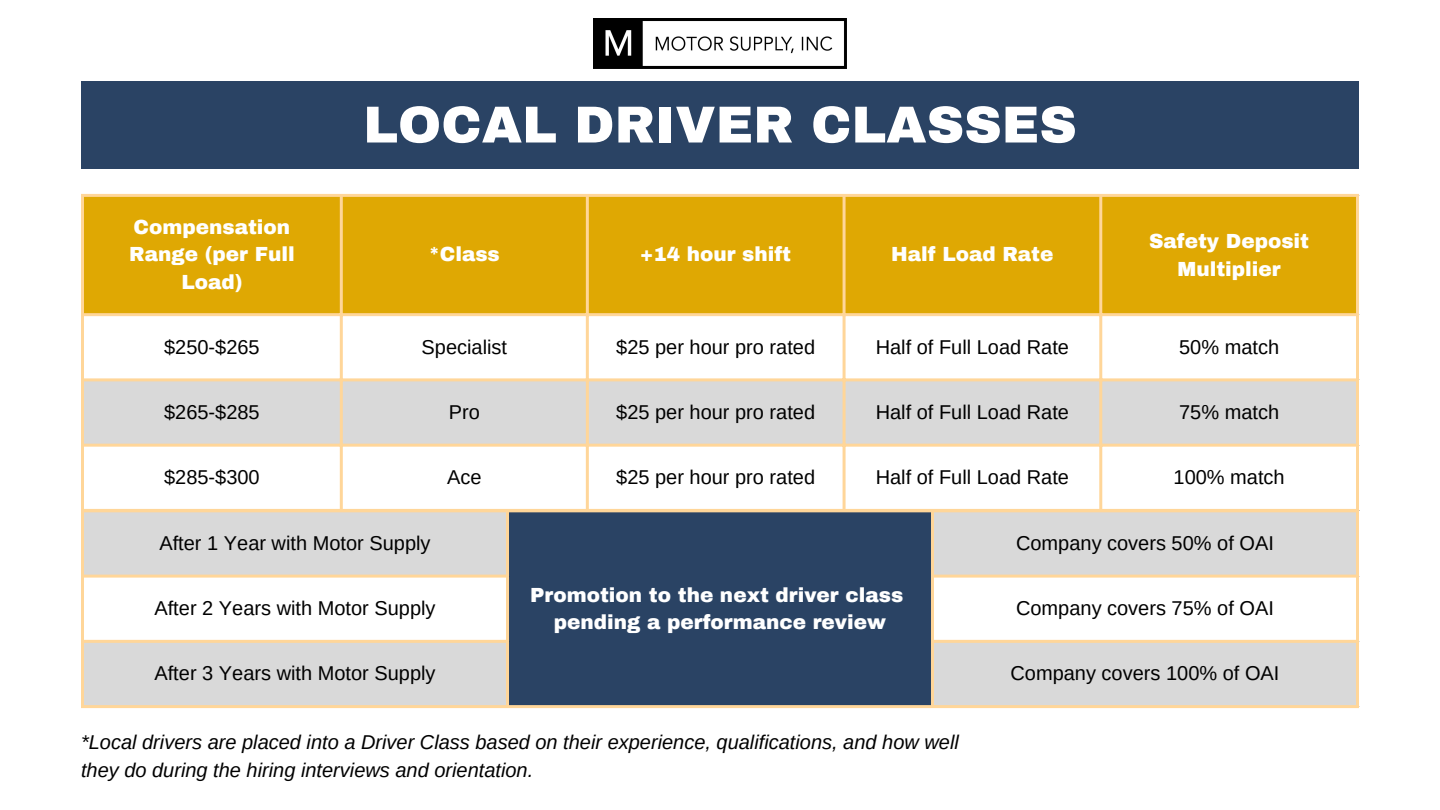
<style>
.page{position:relative;width:1440px;height:810px;background:#fff}
.page>*{position:absolute;margin:0;border:0;box-sizing:border-box;transform-origin:0 0}
.t1{font:900 52px "Archivo";color:#fff}
.t2{font:20px "Arimo";color:#000}
.t3{font:900 20px/27.8px "Archivo";color:#fff;text-align:center}
.t4{font:italic 20px/27.8px "Arimo";color:#000}
</style>
<div class="page">
<div style="left:81px;top:81px;width:1278px;height:87px;background:#2a4364"></div>
<div style="left:84px;top:197px;width:1272px;height:116px;background:#dfa803"></div>
<div style="left:84px;top:381px;width:1272px;height:63px;background:#d9d9d9"></div>
<hr style="left:81px;top:197px;width:3px;height:312px;background:#ffd699">
<hr style="left:340px;top:197px;width:3px;height:312px;background:#ffd699">
<hr style="left:586px;top:197px;width:3px;height:312px;background:#ffd699">
<hr style="left:843px;top:197px;width:3px;height:312px;background:#ffd699">
<hr style="left:1099px;top:197px;width:3px;height:312px;background:#ffd699">
<hr style="left:1356px;top:197px;width:3px;height:312px;background:#ffd699">
<hr style="left:81px;top:194px;width:1278px;height:3px;background:#ffd699">
<hr style="left:81px;top:313px;width:1278px;height:3px;background:#ffd699">
<hr style="left:81px;top:378px;width:1278px;height:3px;background:#ffd699">
<hr style="left:81px;top:444px;width:1278px;height:3px;background:#ffd699">
<svg style="left:84px;top:512px;width:1272px;height:193px;fill:#d9d9d9"></svg>
<div style="left:507px;top:511px;width:426px;height:196px;background:#2a4364"></div>
<hr style="left:81px;top:512px;width:3px;height:193px;background:#ffd699">
<hr style="left:506px;top:512px;width:3px;height:193px;background:#ffd699">
<hr style="left:931px;top:512px;width:3px;height:193px;background:#ffd699">
<hr style="left:1356px;top:512px;width:3px;height:193px;background:#ffd699">
<hr style="left:81px;top:509px;width:1278px;height:3px;background:#ffd699">
<hr style="left:81px;top:575px;width:428px;height:3px;background:#ffd699">
<hr style="left:931px;top:575px;width:428px;height:3px;background:#ffd699">
<hr style="left:81px;top:640px;width:428px;height:3px;background:#ffd699">
<hr style="left:931px;top:640px;width:428px;height:3px;background:#ffd699">
<hr style="left:81px;top:705px;width:1278px;height:3px;background:#ffd699">
<img style="left:594px;top:19px;width:253px;height:49px">
<p class="t3" style="left:129px;top:213px;width:167px">Compensation<br>Range (per Full<br>Load)</p>
<h1 class="t1" style="left:363px;top:97px;width:715px">LOCAL DRIVER CLASSES</h1>
<p class="t3" style="left:429px;top:241px;width:73px">*Class</p>
<p class="t3" style="left:640px;top:241px;width:152px">+14 hour shift</p>
<p class="t3" style="left:891px;top:241px;width:164px">Half Load Rate</p>
<p class="t3" style="left:1149px;top:227px;width:161px">Safety Deposit<br>Multiplier</p>
<p class="t2" style="left:164px;top:336px;width:97px">$250-$265</p>
<p class="t2" style="left:422px;top:336px;width:87px">Specialist</p>
<p class="t2" style="left:616px;top:336px;width:200px">$25 per hour pro rated</p>
<p class="t2" style="left:876px;top:336px;width:195px">Half of Full Load Rate</p>
<p class="t2" style="left:1179px;top:336px;width:102px">50% match</p>
<p class="t2" style="left:164px;top:401px;width:97px">$265-$285</p>
<p class="t2" style="left:449px;top:401px;width:33px">Pro</p>
<p class="t2" style="left:616px;top:401px;width:200px">$25 per hour pro rated</p>
<p class="t2" style="left:876px;top:401px;width:195px">Half of Full Load Rate</p>
<p class="t2" style="left:1179px;top:401px;width:102px">75% match</p>
<p class="t2" style="left:164px;top:466px;width:97px">$285-$300</p>
<p class="t2" style="left:447px;top:466px;width:36px">Ace</p>
<p class="t2" style="left:616px;top:466px;width:200px">$25 per hour pro rated</p>
<p class="t2" style="left:876px;top:466px;width:195px">Half of Full Load Rate</p>
<p class="t2" style="left:1174px;top:466px;width:113px">100% match</p>
<p class="t2" style="left:159px;top:532px;width:273px">After 1 Year with Motor Supply</p>
<p class="t2" style="left:1016px;top:532px;width:259px">Company covers 50% of OAI</p>
<p class="t3" style="left:530px;top:581px;width:375px">Promotion to the next driver class pending a performance review</p>
<p class="t2" style="left:154px;top:597px;width:283px">After 2 Years with Motor Supply</p>
<p class="t2" style="left:1016px;top:597px;width:259px">Company covers 75% of OAI</p>
<p class="t2" style="left:154px;top:662px;width:283px">After 3 Years with Motor Supply</p>
<p class="t2" style="left:1011px;top:662px;width:270px">Company covers 100% of OAI</p>
<p class="t4" style="left:81px;top:728px;width:879px">*Local drivers are placed into a Driver Class based on their experience, qualifications, and how well they do during the hiring interviews and orientation.</p>
</div>
